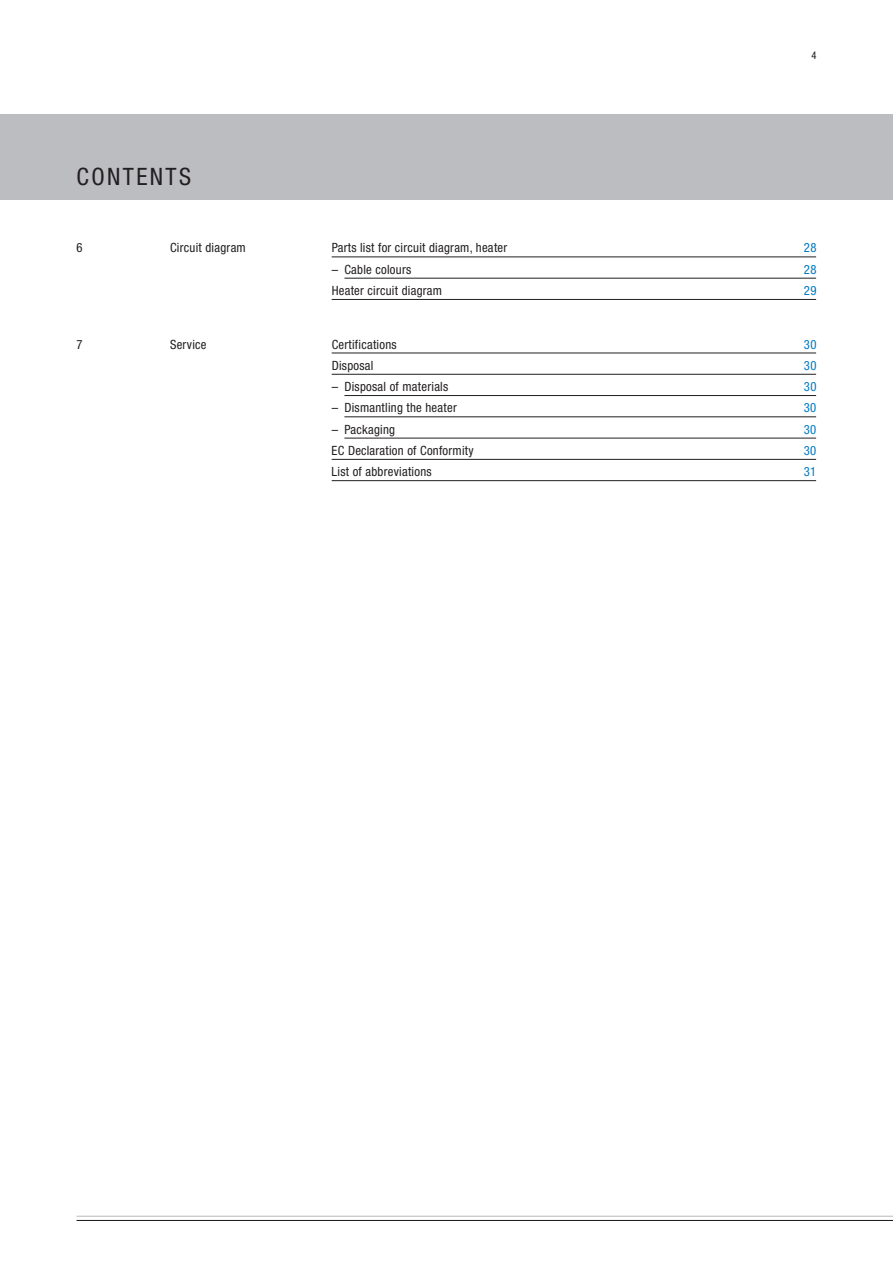
<style>
.page{position:relative;width:893px;height:1263px;background:#fff}
.page>*{position:absolute;margin:0;border:0;box-sizing:border-box;transform-origin:0 0}
.t1{font:condensed 24px "Helvetica Neue";letter-spacing:.155em;color:#231f20}
.t2{font:condensed 12.75px "Helvetica Neue";letter-spacing:.02em;color:#231f20}
.t3{font:condensed 12.75px "Helvetica Neue";letter-spacing:.02em;color:#0079c2}
.t4{font:condensed 10.5px "Helvetica Neue";color:#231f20}
</style>
<div class="page">
<div style="left:0;top:115px;width:893px;height:85px;background:#bcbdc0"></div>
<hr style="left:77px;top:1216px;width:816px;height:1px;background:#bcbdc0">
<hr style="left:77px;top:1220px;width:816px;height:1px;background:#231f20">
<hr style="left:332px;top:257px;width:484px;height:1px;background:#231f20">
<hr style="left:344px;top:278px;width:472px;height:1px;background:#231f20">
<hr style="left:332px;top:299px;width:484px;height:1px;background:#231f20">
<hr style="left:332px;top:353px;width:484px;height:1px;background:#231f20">
<hr style="left:332px;top:374px;width:484px;height:1px;background:#231f20">
<hr style="left:344px;top:395px;width:472px;height:1px;background:#231f20">
<hr style="left:344px;top:417px;width:472px;height:1px;background:#231f20">
<hr style="left:344px;top:438px;width:472px;height:1px;background:#231f20">
<hr style="left:332px;top:459px;width:484px;height:1px;background:#231f20">
<hr style="left:332px;top:480px;width:484px;height:1px;background:#231f20">
<h1 class="t1" style="left:77px;top:162px;width:116px">Contents</h1>
<p class="t4" style="left:811px;top:50px;width:7px">4</p>
<p class="t2" style="left:77px;top:241px;width:8px">6</p>
<p class="t2" style="left:170px;top:241px;width:77px">Circuit diagram</p>
<p class="t2" style="left:332px;top:241px;width:177px">Parts list for circuit diagram, heater</p>
<p class="t3" style="left:804px;top:241px;width:14px">28</p>
<p class="t2" style="left:332px;top:262px;width:81px">– Cable colours</p>
<p class="t3" style="left:804px;top:262px;width:14px">28</p>
<p class="t2" style="left:332px;top:283px;width:112px">Heater circuit diagram</p>
<p class="t3" style="left:804px;top:283px;width:14px">29</p>
<p class="t2" style="left:77px;top:337px;width:8px">7</p>
<p class="t2" style="left:170px;top:337px;width:38px">Service</p>
<p class="t2" style="left:332px;top:337px;width:67px">Certifications</p>
<p class="t3" style="left:804px;top:337px;width:14px">30</p>
<p class="t2" style="left:332px;top:358px;width:43px">Disposal</p>
<p class="t3" style="left:804px;top:358px;width:14px">30</p>
<p class="t2" style="left:332px;top:379px;width:118px">– Disposal of materials</p>
<p class="t3" style="left:804px;top:379px;width:14px">30</p>
<p class="t2" style="left:332px;top:400px;width:127px">– Dismantling the heater</p>
<p class="t3" style="left:804px;top:400px;width:14px">30</p>
<p class="t2" style="left:332px;top:422px;width:65px">– Packaging</p>
<p class="t3" style="left:804px;top:422px;width:14px">30</p>
<p class="t2" style="left:332px;top:443px;width:143px">EC Declaration of Conformity</p>
<p class="t3" style="left:804px;top:443px;width:14px">30</p>
<p class="t2" style="left:332px;top:464px;width:102px">List of abbreviations</p>
<p class="t3" style="left:804px;top:464px;width:14px">31</p>
</div>
